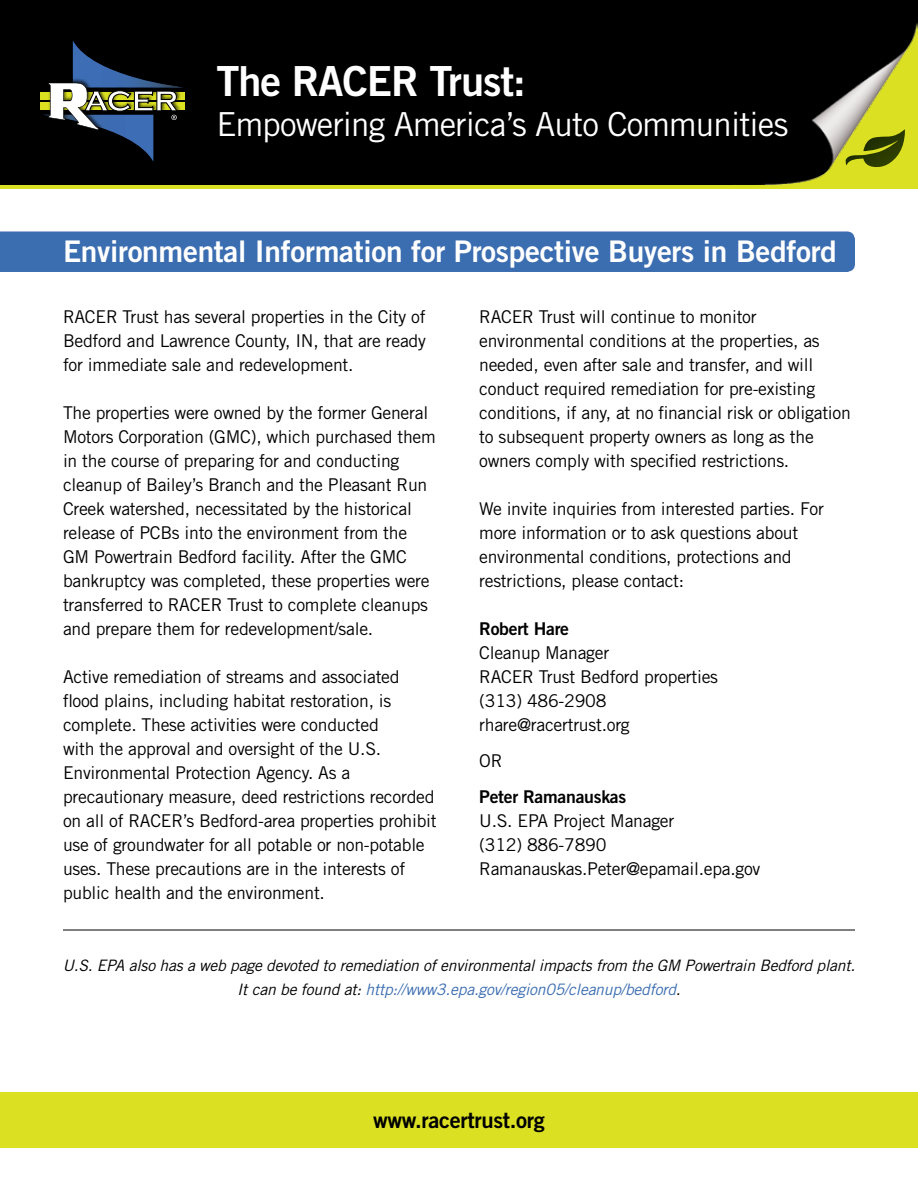
<style>
.page{position:relative;width:918px;height:1188px;background:#fff}
.page>*{position:absolute;margin:0;border:0;box-sizing:border-box;transform-origin:0 0}
.t1{font:41.4px "Trade Gothic LT Std Bd 2";letter-spacing:-.025em;color:#fff}
.t2{font:33.15px "Trade Gothic LT Std";letter-spacing:-.025em;color:#fff}
.t3{font:29.85px "Trade Gothic LT Std Bd 2";letter-spacing:-.01em;color:#fff}
.t4{font:22.05px "Trade Gothic LT Std Bd 2";letter-spacing:-.015em;color:#000}
.t5{font:17.7px/24px "Trade Gothic LT Std";letter-spacing:-.015em;color:#000}
.t6{font:17.7px "Trade Gothic LT Std Bd 2";letter-spacing:-.015em;color:#000}
.t7{font:italic 15.75px/24px "Trade Gothic LT Std";letter-spacing:-.015em;color:#000;text-align:center}
.s1{color:#3b6db1}
</style>
<div class="page">
<div style="left:0;top:4px;width:918px;height:185px;background:#dbe122"></div>
<div style="left:0;top:0;width:918px;height:185px;background:#000"></div>
<div style="left:0;top:231px;width:855px;height:41px;background:#3b6db1"></div>
<div style="left:40px;top:93px;width:145px;height:7px;background:#dbe120"></div>
<div style="left:40px;top:102px;width:145px;height:8px;background:#dbe120"></div>
<svg style="left:42px;top:40px;width:142px;height:122px;background:#2d3639"></svg>
<svg style="left:846px;top:129px;width:60px;height:39px"></svg>
<div style="left:0;top:1092px;width:918px;height:56px;background:#dbe122"></div>
<hr style="left:63px;top:930px;width:792px;height:1px;background:#000">
<h1 class="t1" style="left:216px;top:56px;width:311px">The RACER Trust:</h1>
<h2 class="t2" style="left:216px;top:104px;width:574px">Empowering America’s Auto Communities</h2>
<h3 class="t3" style="left:63px;top:233px;width:775px">Environmental Information for Prospective Buyers in Bedford</h3>
<p class="t5" style="left:63px;top:305px;width:364px;text-align:justify">RACER Trust has several properties in the City of Bedford and Lawrence County, IN, that are ready for immediate sale and redevelopment.</p>
<p class="t5" style="left:63px;top:401px;width:374px">The properties were owned by the former General Motors Corporation (GMC), which purchased them in the course of preparing for and conducting cleanup of Bailey’s Branch and the Pleasant Run Creek watershed, necessitated by the historical release of PCBs into the environment from the GM Powertrain Bedford facility. After the GMC bankruptcy was completed, these properties were transferred to RACER Trust to complete cleanups and prepare them for redevelopment/sale.</p>
<p class="t5" style="left:63px;top:665px;width:375px">Active remediation of streams and associated flood plains, including habitat restoration, is complete. These activities were conducted<br>with the approval and oversight of the U.S.<br>Environmental Protection Agency. As a precautionary measure, deed restrictions recorded on all of RACER’s Bedford-area properties prohibit use of groundwater for all potable or non-potable uses. These precautions are in the interests of public health and the environment.</p>
<p class="t5" style="left:479px;top:305px;width:373px">RACER Trust will continue to monitor environmental conditions at the properties, as needed, even after sale and transfer, and will conduct required remediation for pre-existing conditions, if any, at no financial risk or obligation to subsequent property owners as long as the owners comply with specified restrictions.</p>
<p class="t5" style="left:479px;top:497px;width:346px">We invite inquiries from interested parties. For more information or to ask questions about environmental conditions, protections and restrictions, please contact:</p>
<p class="t6" style="left:479px;top:618px;width:91px">Robert Hare</p>
<p class="t5" style="left:479px;top:641px;width:240px">Cleanup Manager<br>RACER Trust Bedford properties (313) 486-2908 rhare@racertrust.org</p>
<p class="t5" style="left:479px;top:749px;width:25px">OR</p>
<p class="t6" style="left:479px;top:786px;width:149px">Peter Ramanauskas</p>
<p class="t5" style="left:479px;top:809px;width:283px">U.S. EPA Project Manager<br>(312) 886-7890<br>Ramanauskas.Peter@epamail.epa.gov</p>
<p class="t7" style="left:63px;top:954px;width:794px">U.S. EPA also has a web page devoted to remediation of environmental impacts from the GM Powertrain Bedford plant.<br>It can be found at: <span class="s1">http://www3.epa.gov/region05/cleanup/bedford</span>.</p>
<p class="t4" style="left:373px;top:1106px;width:173px">www.racertrust.org</p>
</div>
